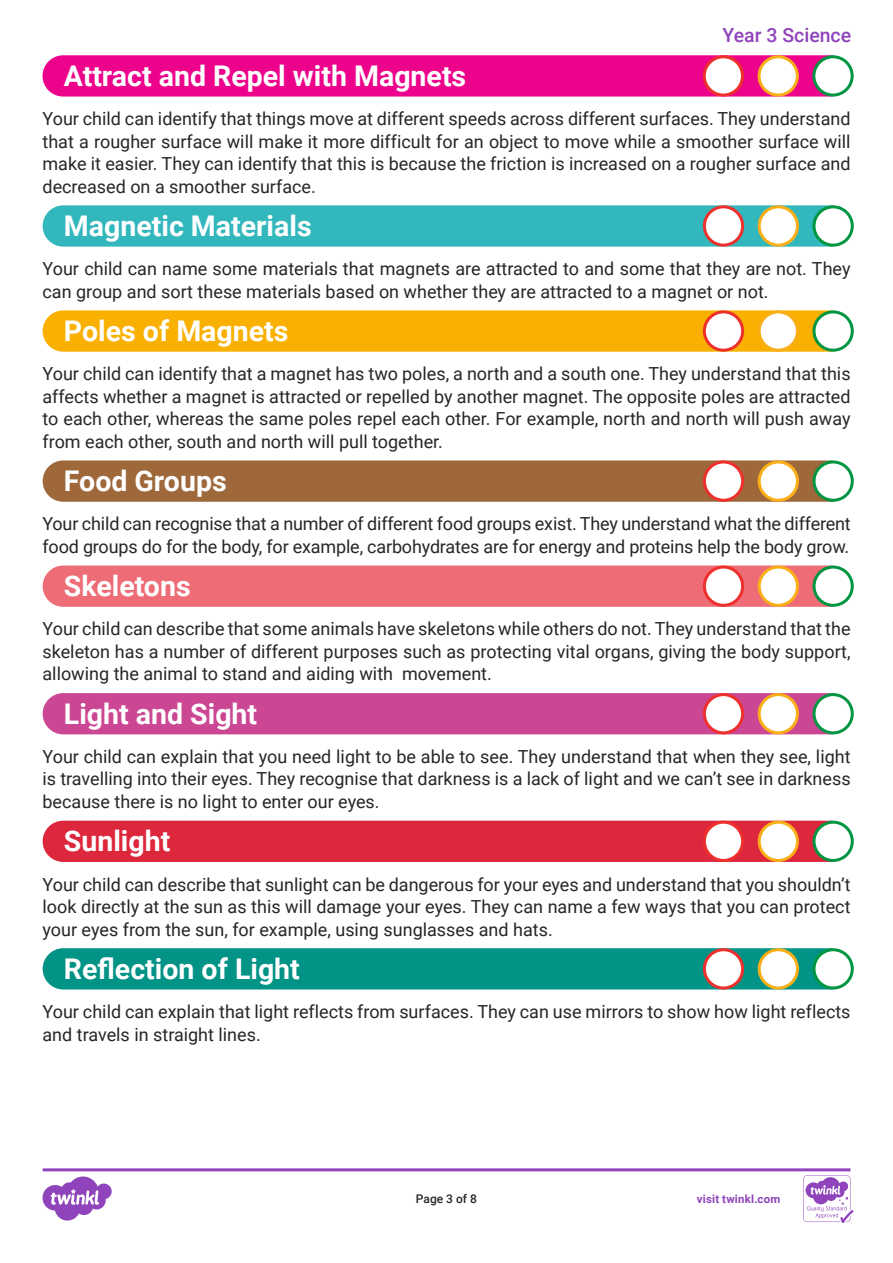
<style>
.page{position:relative;width:893px;height:1263px;background:#fff}
.page>*{position:absolute;margin:0;border:0;box-sizing:border-box;transform-origin:0 0}
.t1{font:700 28.5px "Roboto";color:#fff}
.t2{font:500 19.5px "Roboto";color:#8f44bb}
.Adult_Body_Copy{font:18px/22.5px "Roboto";color:#282526;text-align:justify}
.t3{font:500 12px "Roboto";color:#282526}
.t4{font:700 11.4px "Roboto";letter-spacing:.02em;color:#8f44bb}
</style>
<div class="page">
<div style="left:43px;top:821px;width:808px;height:41px;background:#dd273c;border-radius:21px"></div>
<svg style="left:43px;top:1168px;width:810px;height:55px"></svg>
<div style="left:704px;top:822px;width:39px;height:38px;background:#fff;border-radius:50%"></div>
<div style="left:703px;top:821px;width:41px;height:41px;border:3px solid #ee302d;border-radius:50%"></div>
<div style="left:759px;top:822px;width:38px;height:38px;background:#fff;border-radius:50%"></div>
<div style="left:758px;top:821px;width:41px;height:41px;border:3px solid #faaf18;border-radius:50%"></div>
<div style="left:814px;top:822px;width:38px;height:38px;background:#fff;border-radius:50%"></div>
<div style="left:812px;top:821px;width:42px;height:41px;border:3px solid #009641;border-radius:50%"></div>
<div style="left:43px;top:55px;width:807px;height:42px;background:#ed028c;border-radius:21px"></div>
<div style="left:704px;top:57px;width:38px;height:38px;background:#fff;border-radius:50%"></div>
<div style="left:703px;top:55px;width:41px;height:42px;border:3px solid #ee302d;border-radius:50%"></div>
<div style="left:759px;top:57px;width:38px;height:38px;background:#fff;border-radius:50%"></div>
<div style="left:757px;top:55px;width:42px;height:42px;border:3px solid #faaf18;border-radius:50%"></div>
<div style="left:814px;top:57px;width:38px;height:38px;background:#fff;border-radius:50%"></div>
<div style="left:812px;top:55px;width:42px;height:42px;border:3px solid #009641;border-radius:50%"></div>
<div style="left:43px;top:205px;width:808px;height:42px;background:#31b7bc;border-radius:21px"></div>
<div style="left:704px;top:207px;width:39px;height:38px;background:#fff;border-radius:50%"></div>
<div style="left:703px;top:205px;width:41px;height:42px;border:3px solid #ee302d;border-radius:50%"></div>
<div style="left:759px;top:207px;width:38px;height:38px;background:#fff;border-radius:50%"></div>
<div style="left:758px;top:205px;width:41px;height:42px;border:3px solid #faaf18;border-radius:50%"></div>
<div style="left:814px;top:207px;width:38px;height:38px;background:#fff;border-radius:50%"></div>
<div style="left:812px;top:205px;width:42px;height:42px;border:3px solid #009641;border-radius:50%"></div>
<div style="left:43px;top:693px;width:808px;height:41px;background:#cc4793;border-radius:21px"></div>
<div style="left:704px;top:695px;width:39px;height:38px;background:#fff;border-radius:50%"></div>
<div style="left:703px;top:693px;width:41px;height:41px;border:3px solid #ee302d;border-radius:50%"></div>
<div style="left:759px;top:695px;width:38px;height:38px;background:#fff;border-radius:50%"></div>
<div style="left:758px;top:693px;width:41px;height:41px;border:3px solid #faaf18;border-radius:50%"></div>
<div style="left:814px;top:695px;width:38px;height:38px;background:#fff;border-radius:50%"></div>
<div style="left:812px;top:693px;width:42px;height:41px;border:3px solid #009641;border-radius:50%"></div>
<div style="left:43px;top:460px;width:808px;height:42px;background:#9e683b;border-radius:21px"></div>
<div style="left:704px;top:462px;width:39px;height:38px;background:#fff;border-radius:50%"></div>
<div style="left:703px;top:460px;width:41px;height:42px;border:3px solid #ee302d;border-radius:50%"></div>
<div style="left:759px;top:462px;width:38px;height:38px;background:#fff;border-radius:50%"></div>
<div style="left:758px;top:460px;width:41px;height:42px;border:3px solid #faaf18;border-radius:50%"></div>
<div style="left:814px;top:462px;width:38px;height:38px;background:#fff;border-radius:50%"></div>
<div style="left:812px;top:460px;width:42px;height:42px;border:3px solid #009641;border-radius:50%"></div>
<div style="left:43px;top:310px;width:808px;height:42px;background:#f9b000;border-radius:21px"></div>
<div style="left:704px;top:312px;width:39px;height:38px;background:#fff;border-radius:50%"></div>
<div style="left:703px;top:310px;width:41px;height:42px;border:3px solid #ee302d;border-radius:50%"></div>
<div style="left:759px;top:312px;width:38px;height:38px;background:#fff;border-radius:50%"></div>
<div style="left:758px;top:310px;width:41px;height:42px;border:3px solid #faaf18;border-radius:50%"></div>
<div style="left:814px;top:312px;width:38px;height:38px;background:#fff;border-radius:50%"></div>
<div style="left:812px;top:310px;width:42px;height:42px;border:3px solid #009641;border-radius:50%"></div>
<div style="left:43px;top:948px;width:808px;height:41px;background:#009386;border-radius:21px"></div>
<div style="left:704px;top:950px;width:39px;height:38px;background:#fff;border-radius:50%"></div>
<div style="left:703px;top:948px;width:41px;height:41px;border:3px solid #ee302d;border-radius:50%"></div>
<div style="left:759px;top:950px;width:38px;height:38px;background:#fff;border-radius:50%"></div>
<div style="left:758px;top:948px;width:41px;height:41px;border:3px solid #faaf18;border-radius:50%"></div>
<div style="left:814px;top:950px;width:38px;height:38px;background:#fff;border-radius:50%"></div>
<div style="left:812px;top:948px;width:42px;height:41px;border:3px solid #009641;border-radius:50%"></div>
<div style="left:43px;top:565px;width:808px;height:42px;background:#ed6c76;border-radius:21px"></div>
<div style="left:704px;top:567px;width:39px;height:38px;background:#fff;border-radius:50%"></div>
<div style="left:703px;top:565px;width:41px;height:42px;border:3px solid #ee302d;border-radius:50%"></div>
<div style="left:759px;top:567px;width:38px;height:38px;background:#fff;border-radius:50%"></div>
<div style="left:758px;top:565px;width:41px;height:42px;border:3px solid #faaf18;border-radius:50%"></div>
<div style="left:814px;top:567px;width:38px;height:38px;background:#fff;border-radius:50%"></div>
<div style="left:812px;top:565px;width:42px;height:42px;border:3px solid #009641;border-radius:50%"></div>
<p class="t2" style="left:722px;top:22px;width:130px">Year 3 Science</p>
<p class="t1" style="left:64px;top:56px;width:404px">Attract and Repel with Magnets</p>
<p class="Adult_Body_Copy" style="left:43px;top:107px;width:810px">Your child can identify that things move at different speeds across different surfaces. They understand that a rougher surface will make it more difficult for an object to move while a smoother surface will make it easier. They can identify that this is because the friction is increased on a rougher surface and decreased on a smoother surface.</p>
<p class="t1" style="left:64px;top:206px;width:249px">Magnetic Materials</p>
<p class="Adult_Body_Copy" style="left:43px;top:257px;width:809px">Your child can name some materials that magnets are attracted to and some that they are not. They can group and sort these materials based on whether they are attracted to a magnet or not.</p>
<p class="t1" style="left:64px;top:311px;width:226px">Poles of Magnets</p>
<p class="Adult_Body_Copy" style="left:43px;top:362px;width:810px">Your child can identify that a magnet has two poles, a north and a south one. They understand that this affects whether a magnet is attracted or repelled by another magnet. The opposite poles are attracted to each other, whereas the same poles repel each other. For example, north and north will push away from each other, south and north will pull together.</p>
<p class="t1" style="left:64px;top:461px;width:164px">Food Groups</p>
<p class="Adult_Body_Copy" style="left:43px;top:512px;width:810px">Your child can recognise that a number of different food groups exist. They understand what the different food groups do for the body, for example, carbohydrates are for energy and proteins help the body grow.</p>
<p class="t1" style="left:64px;top:566px;width:128px">Skeletons</p>
<p class="Adult_Body_Copy" style="left:43px;top:617px;width:810px">Your child can describe that some animals have skeletons while others do not. They understand that the skeleton has a number of different purposes such as protecting vital organs, giving the body support, allowing the animal to stand and aiding with movement.</p>
<p class="t1" style="left:64px;top:694px;width:195px">Light and Sight</p>
<p class="Adult_Body_Copy" style="left:43px;top:745px;width:810px">Your child can explain that you need light to be able to see. They understand that when they see, light is travelling into their eyes. They recognise that darkness is a lack of light and we can’t see in darkness because there is no light to enter our eyes.</p>
<p class="t1" style="left:64px;top:821px;width:108px">Sunlight</p>
<p class="Adult_Body_Copy" style="left:43px;top:872px;width:810px">Your child can describe that sunlight can be dangerous for your eyes and understand that you shouldn’t look directly at the sun as this will damage your eyes. They can name a few ways that you can protect your eyes from the sun, for example, using sunglasses and hats.</p>
<p class="t1" style="left:64px;top:949px;width:237px">Reflection of Light</p>
<p class="Adult_Body_Copy" style="left:43px;top:1000px;width:810px">Your child can explain that light reflects from surfaces. They can use mirrors to show how light reflects and travels in straight lines.</p>
<p class="t3" style="left:416px;top:1190px;width:63px">Page 3 of 8</p>
<p class="t4" style="left:697px;top:1190px;width:85px">visit twinkl.com</p>
</div>
